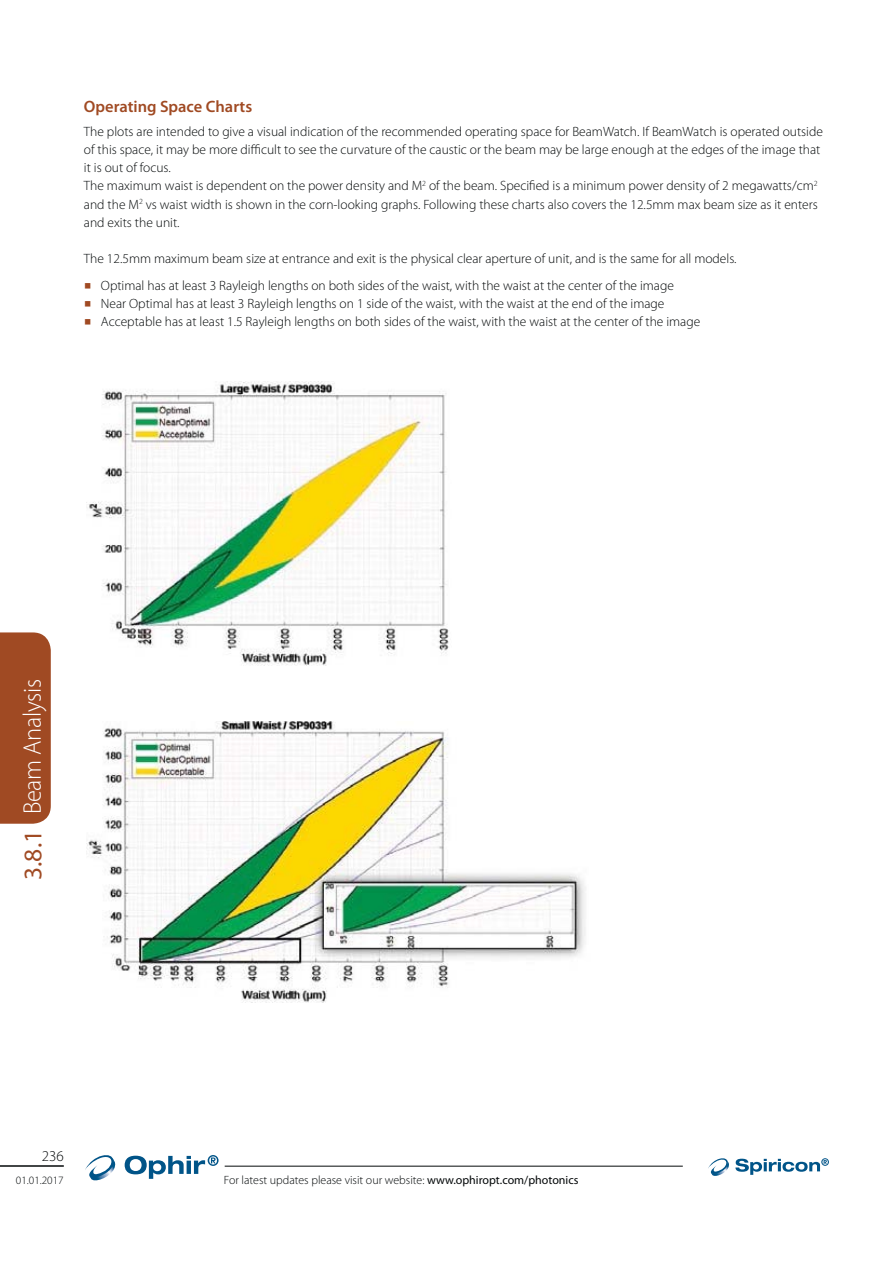
<style>
.page{position:relative;width:893px;height:1263px;background:#fff}
.page>*{position:absolute;margin:0;border:0;box-sizing:border-box;transform-origin:0 0}
.t1{font:300 25.5px "Myriad Pro";letter-spacing:-.01em;color:#fff;scale:.96 1}
.t2{font:25.5px "Myriad Pro";color:#a04a23}
.t3{font:600 16.5px "Myriad Pro";color:#a04a23}
.t4{font:300 15px "Myriad Pro";color:#040809}
.t5{font:300 13.5px/18px "Myriad Pro";color:#040809}
.t6{font:300 12px "Myriad Pro";color:#040809}
.t7{font:300 11.25px "Myriad Pro";color:#040809}
.s1{font-family:"Win Soft Pro";font-weight:500;font-size:21px;color:#a04a23}
.s2{font-weight:400}
</style>
<div class="page">
<div style="left:0;top:632px;width:51px;height:192px;background:#a04a23"></div>
<hr style="left:0;top:1166px;width:64px;height:1px;background:#040809">
<hr style="left:225px;top:1166px;width:458px;height:1px;background:#040809">
<svg style="left:125px;top:1155px;width:94px;height:24px"></svg>
<svg style="left:85px;top:1155px;width:31px;height:26px"></svg>
<svg style="left:708px;top:1158px;width:121px;height:18px"></svg>
<img style="left:86px;top:382px;width:363px;height:284px">
<img style="left:87px;top:722px;width:499px;height:281px">
<p class="t3" style="left:84px;top:100px;width:170px">Operating Space Charts</p>
<p class="t5" style="left:84px;top:124px;width:740px">The plots are intended to give a visual indication of the recommended operating space for BeamWatch. If BeamWatch is operated outside of this space, it may be more difficult to see the curvature of the caustic or the beam may be large enough at the edges of the image that it is out of focus.<br>The maximum waist is dependent on the power density and M<sup>2</sup> of the beam. Specified is a minimum power density of 2 megawatts/cm<sup>2 </sup>and the M<sup>2</sup> vs waist width is shown in the corn-looking graphs. Following these charts also covers the 12.5mm max beam size as it enters and exits the unit.</p>
<p class="t5" style="left:84px;top:250px;width:654px">The 12.5mm maximum beam size at entrance and exit is the physical clear aperture of unit, and is the same for all models.</p>
<p class="t5" style="left:84px;top:277px;width:591px"><span class="s1">-</span> Optimal has at least 3 Rayleigh lengths on both sides of the waist, with the waist at the center of the image</p>
<p class="t5" style="left:84px;top:295px;width:582px"><span class="s1">-</span> Near Optimal has at least 3 Rayleigh lengths on 1 side of the waist, with the waist at the end of the image</p>
<p class="t5" style="left:84px;top:313px;width:618px"><span class="s1">-</span> Acceptable has at least 1.5 Rayleigh lengths on both sides of the waist, with the waist at the center of the image</p>
<h1 class="t1" style="left:22px;top:814px;width:143px;rotate:-90deg">Beam Analysis</h1>
<h1 class="t2" style="left:18px;top:880px;width:51px;rotate:-90deg">3.8.1</h1>
<p class="t4" style="left:42px;top:1150px;width:23px">236</p>
<p class="t7" style="left:16px;top:1176px;width:49px">01.01.2017</p>
<p class="t6" style="left:224px;top:1175px;width:356px">For latest updates please visit our website: <span class="s2">www.ophiropt.com/photonics</span></p>
</div>
